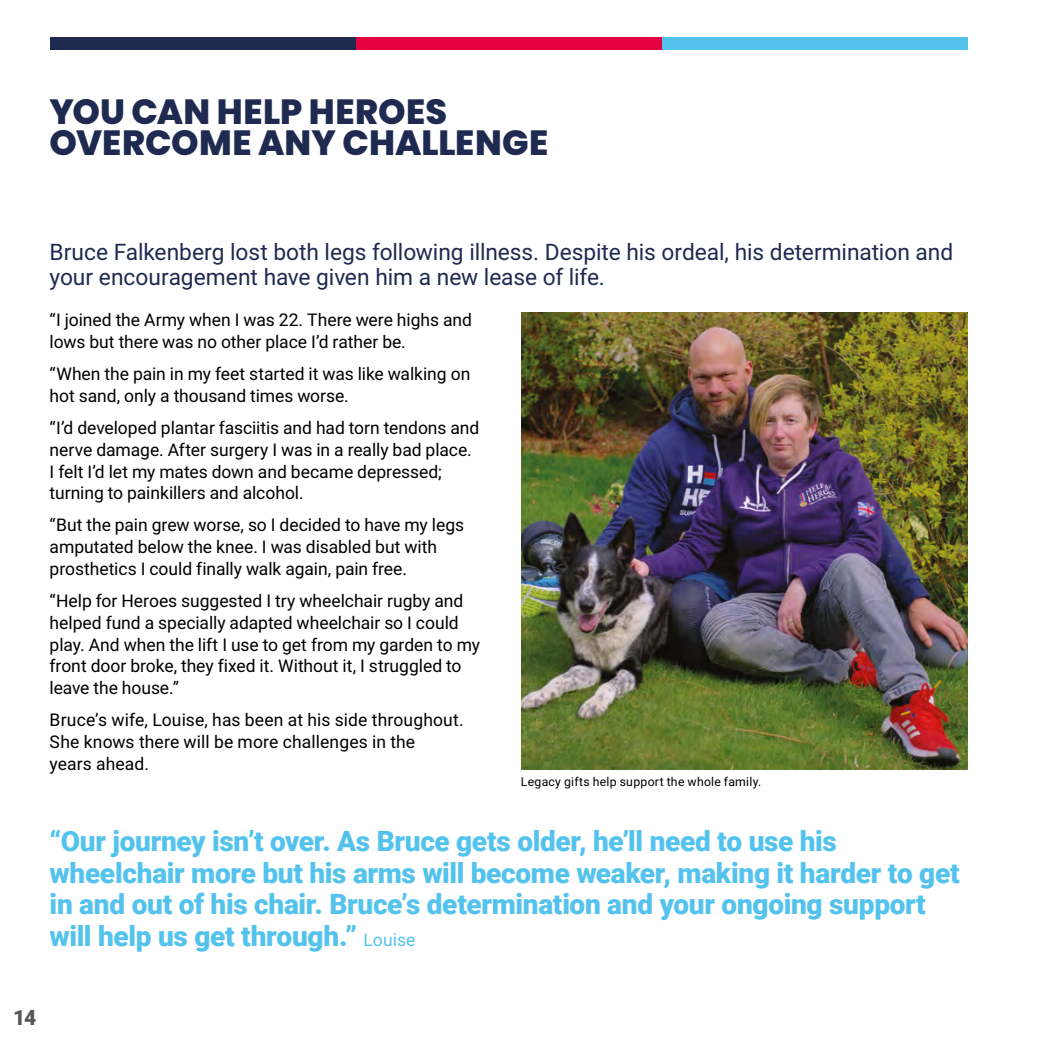
<style>
.page{position:relative;width:1042px;height:1042px;background:#fff}
.page>*{position:absolute;margin:0;border:0;box-sizing:border-box;transform-origin:0 0}
.t1{font:800 35px/31.5px "Poppins";color:#1f2a50}
.t2{font:900 28px/31.5px "Roboto";letter-spacing:-.01em;color:#53c3ed}
.t3{font:22.75px/24.5px "Roboto";letter-spacing:-.005em;color:#1f2a50}
.t4{font:900 21px "Roboto";color:#575756}
.t5{font:17.5px/21.9px "Roboto";letter-spacing:-.005em;color:#000}
.t6{font:12.25px "Roboto";letter-spacing:.02em;color:#000}
.s1{font-weight:400;font-size:17.5px}
</style>
<div class="page">
<div style="left:356px;top:37px;width:305px;height:13px;background:#e40040"></div>
<div style="left:661px;top:37px;width:306px;height:13px;background:#53c3ed"></div>
<div style="left:50px;top:37px;width:306px;height:13px;background:#1f2a50"></div>
<img style="left:521px;top:313px;width:446px;height:456px">
<h1 class="t1" style="left:50px;top:96px;width:500px">YOU CAN HELP HEROES<br>OVERCOME ANY CHALLENGE</h1>
<h3 class="t3" style="left:50px;top:239px;width:905px">Bruce Falkenberg lost both legs following illness. Despite his ordeal, his determination and your encouragement have given him a new lease of life.</h3>
<p class="t5" style="left:50px;top:309px;width:424px">“I joined the Army when I was 22. There were highs and lows but there was no other place I’d rather be.</p>
<p class="t5" style="left:50px;top:362px;width:422px">“When the pain in my feet started it was like walking on hot sand, only a thousand times worse.</p>
<p class="t5" style="left:50px;top:416px;width:431px">“I’d developed plantar fasciitis and had torn tendons and nerve damage. After surgery I was in a really bad place.<br>I felt I’d let my mates down and became depressed; turning to painkillers and alcohol.</p>
<p class="t5" style="left:50px;top:513px;width:416px">“But the pain grew worse, so I decided to have my legs amputated below the knee. I was disabled but with prosthetics I could finally walk again, pain free.</p>
<p class="t5" style="left:50px;top:589px;width:432px">“Help for Heroes suggested I try wheelchair rugby and helped fund a specially adapted wheelchair so I could play. And when the lift I use to get from my garden to my front door broke, they fixed it. Without it, I struggled to leave the house.”</p>
<p class="t5" style="left:50px;top:708px;width:415px">Bruce’s wife, Louise, has been at his side throughout.<br>She knows there will be more challenges in the<br>years ahead.</p>
<p class="t6" style="left:521px;top:773px;width:242px">Legacy gifts help support the whole family.</p>
<p class="t2" style="left:50px;top:824px;width:911px">“Our journey isn’t over. As Bruce gets older, he’ll need to use his wheelchair more but his arms will become weaker, making it harder to get in and out of his chair. Bruce’s determination and your ongoing support will help us get through.” <span class="s1">Louise</span></p>
<p class="t4" style="left:13px;top:1002px;width:24px">14</p>
</div>
